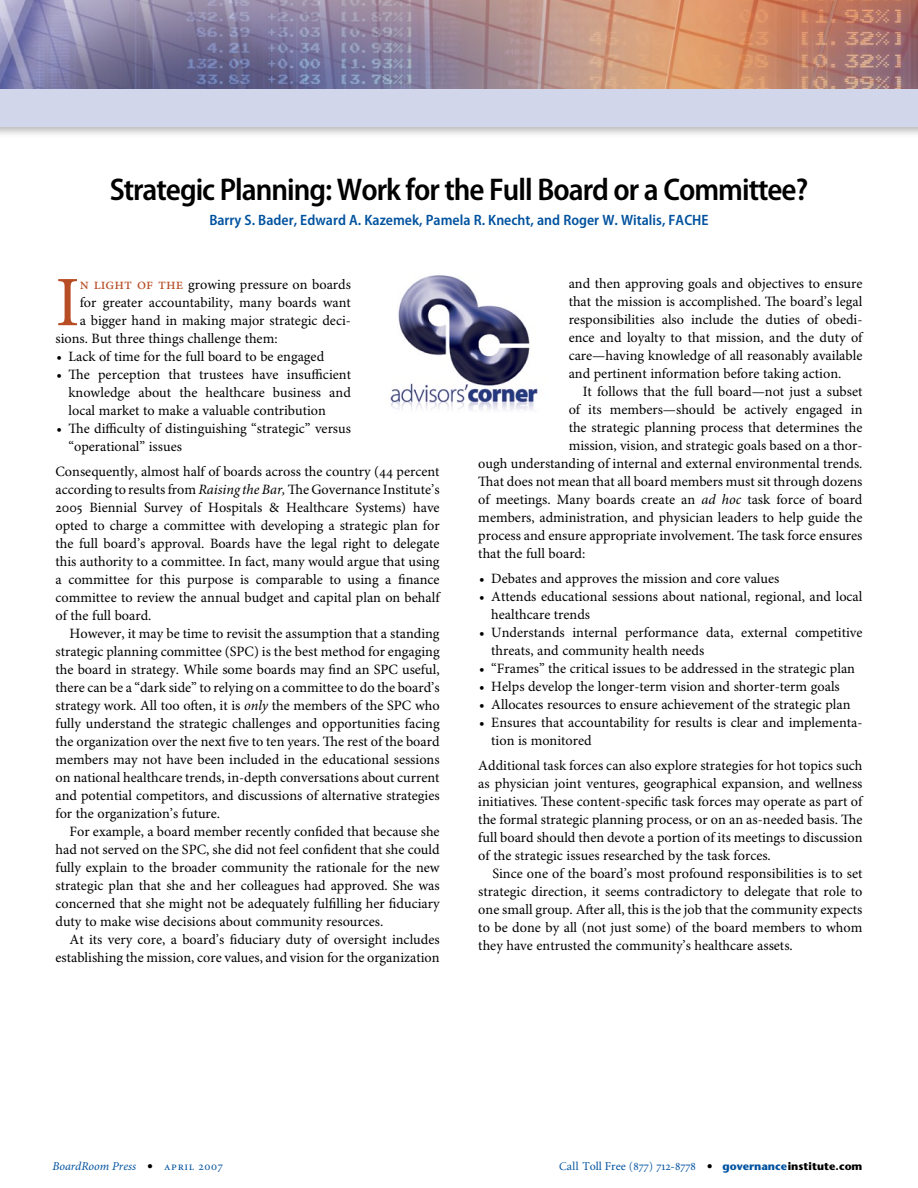
<style>
.page{position:relative;width:918px;height:1188px;background:#fff}
.page>*{position:absolute;margin:0;border:0;box-sizing:border-box;transform-origin:0 0}
.First_Paragraph{font:70.95px "Minion Pro";color:#b74d24}
.t1{font:600 semi-condensed 31.5px "Myriad Pro";letter-spacing:-.03em;color:#000}
.t2{font:600 semi-condensed 15px "Myriad Pro";color:#00529f}
.body_text{font:14.25px/18px "Minion Pro";color:#000;text-align:justify}
.body_text-no_indent{font:14.25px/18px "Minion Pro";color:#000;text-align:justify}
.bulleted_body_text{font:14.25px/18px "Minion Pro";color:#000}
.First_Paragraph-2{font:14.25px "Minion Pro";color:#000}
.body_text-2{font:12px "Minion Regular SC";color:#00529f}
.body_text-3{font:italic 12px "Minion Pro";color:#00529f}
.s1{font-size:15.6px;color:#b74d24}
.s2{font-style:italic}
.s3{font-family:"Berkeley";font-weight:900;font-style:normal;color:#000}
.s4{font-family:"Minion Regular SC";font-style:normal}
.s5{font-family:"Berkeley";font-weight:500}
.s6{font-family:"Minion Pro"}
.s7{font-family:"Berkeley";font-weight:900;color:#000}
.s8{font-family:"Stone Sans Std";font-weight:700;font-size:10.95px}
.s9{font-family:"Stone Sans Std";font-weight:700;font-size:10.95px;color:#000}
</style>
<div class="page">
<div style="left:0;top:0;width:918px;height:139px;background:#000;opacity:.3"></div>
<div style="left:0;top:0;width:918px;height:128px;background:#d1d6eb"></div>
<img style="left:0;top:0;width:918px;height:89px">
<img style="left:387px;top:275px;width:151px;height:136px">
<h1 class="t1" style="left:110px;top:172px;width:700px">Strategic Planning: Work for the Full Board or a Committee?</h1>
<h1 class="t2" style="left:209px;top:211px;width:501px">Barry S. Bader, Edward A. Kazemek, Pamela R. Knecht, and Roger W. Witalis, FACHE</h1>
<p class="First_Paragraph" style="left:56px;top:260px;width:26px">I</p>
<p class="First_Paragraph-2" style="left:80px;top:276px;width:273px"><span class="s1">n light of the</span> growing pressure on boards</p>
<p class="First_Paragraph-2" style="left:80px;top:294px;width:273px">for greater accountability, many boards want</p>
<p class="First_Paragraph-2" style="left:80px;top:312px;width:273px">a bigger hand in making major strategic deci-</p>
<p class="First_Paragraph-2" style="left:56px;top:330px;width:224px">sions. But three things challenge them:</p>
<p class="bulleted_body_text" style="left:56px;top:348px;width:269px">• Lack of time for the full board to be engaged</p>
<p class="bulleted_body_text" style="left:68px;top:366px;width:284px;text-align:justify;text-indent:-12px">• The perception that trustees have insufficient knowledge about the healthcare business and local market to make a valuable contribution</p>
<p class="bulleted_body_text" style="left:68px;top:420px;width:284px;text-indent:-12px">• The difficulty of distinguishing “strategic” versus “operational” issues</p>
<p class="body_text-no_indent" style="left:56px;top:463px;width:387px">Consequently, almost half of boards across the country (44 percent according to results from <span class="s2">Raising the Bar,</span> The Governance Institute’s 2005 Biennial Survey of Hospitals &amp; Healthcare Systems) have opted to charge a committee with developing a strategic plan for the full board’s approval. Boards have the legal right to delegate this authority to a committee. In fact, many would argue that using a committee for this purpose is comparable to using a finance committee to review the annual budget and capital plan on behalf of the full board.</p>
<p class="body_text" style="left:56px;top:625px;width:386px;text-indent:14px">However, it may be time to revisit the assumption that a standing strategic planning committee (SPC) is the best method for engaging the board in strategy. While some boards may find an SPC useful, there can be a “dark side” to relying on a committee to do the board’s strategy work. All too often, it is <span class="s2">only</span> the members of the SPC who fully understand the strategic challenges and opportunities facing the organization over the next five to ten years. The rest of the board members may not have been included in the educational sessions on national healthcare trends, in-depth conversations about current and potential competitors, and discussions of alternative strategies for the organization’s future.</p>
<p class="body_text" style="left:56px;top:823px;width:386px;text-indent:14px">For example, a board member recently confided that because she had not served on the SPC, she did not feel confident that she could fully explain to the broader community the rationale for the new strategic plan that she and her colleagues had approved. She was concerned that she might not be adequately fulfilling her fiduciary duty to make wise decisions about community resources.</p>
<p class="body_text" style="left:56px;top:931px;width:386px;text-align:right">At its very core, a board’s fiduciary duty of oversight includes establishing the mission, core values, and vision for the organization</p>
<p class="body_text" style="left:569px;top:275px;width:297px">and then approving goals and objectives to ensure that the mission is accomplished. The board’s legal responsibilities also include the duties of obedi&shy;ence and loyalty to that mission, and the duty of care—having knowledge of all reasonably available and pertinent information before taking action.</p>
<p class="body_text" style="left:583px;top:383px;width:281px">It follows that the full board—not just a subset</p>
<p class="body_text" style="left:569px;top:401px;width:295px">of its members—should be actively engaged in</p>
<p class="body_text" style="left:569px;top:419px;width:295px">the strategic planning process that determines the</p>
<p class="body_text" style="left:569px;top:437px;width:295px">mission, vision, and strategic goals based on a thor-</p>
<p class="body_text" style="left:478px;top:455px;width:386px">ough understanding of internal and external environmental trends.</p>
<p class="body_text" style="left:478px;top:473px;width:386px">That does not mean that all board members must sit through dozens</p>
<p class="body_text" style="left:478px;top:491px;width:386px">of meetings. Many boards create an <span class="s2">ad hoc</span> task force of board</p>
<p class="body_text" style="left:478px;top:509px;width:386px">members, administration, and physician leaders to help guide the</p>
<p class="body_text" style="left:478px;top:527px;width:386px">process and ensure appropriate involvement. The task force ensures</p>
<p class="body_text" style="left:478px;top:545px;width:109px">that the full board:</p>
<p class="bulleted_body_text" style="left:479px;top:570px;width:302px">• Debates and approves the mission and core values</p>
<p class="bulleted_body_text" style="left:491px;top:588px;width:373px;text-indent:-12px">• Attends educational sessions about national, regional, and local healthcare trends</p>
<p class="bulleted_body_text" style="left:491px;top:624px;width:373px;text-indent:-12px">• Understands internal performance data, external competitive threats, and community health needs</p>
<p class="bulleted_body_text" style="left:479px;top:660px;width:377px">• “Frames” the critical issues to be addressed in the strategic plan</p>
<p class="bulleted_body_text" style="left:479px;top:678px;width:362px">• Helps develop the longer-term vision and shorter-term goals</p>
<p class="bulleted_body_text" style="left:479px;top:696px;width:373px">• Allocates resources to ensure achievement of the strategic plan</p>
<p class="bulleted_body_text" style="left:491px;top:714px;width:373px;text-indent:-12px">• Ensures that accountability for results is clear and implementa&shy;tion is monitored</p>
<p class="body_text-no_indent" style="left:478px;top:757px;width:387px">Additional task forces can also explore strategies for hot topics such as physician joint ventures, geographical expansion, and wellness initiatives. These content-specific task forces may operate as part of the formal strategic planning process, or on an as-needed basis. The full board should then devote a portion of its meetings to discussion of the strategic issues researched by the task forces.</p>
<p class="body_text" style="left:478px;top:865px;width:386px;text-indent:14px">Since one of the board’s most profound responsibilities is to set strategic direction, it seems contradictory to delegate that role to one small group. After all, this is the job that the community expects to be done by all (not just some) of the board members to whom they have entrusted the community’s healthcare assets.</p>
<p class="body_text-3" style="left:52px;top:1159px;width:172px">BoardRoom Press <span class="s3">•</span> <span class="s4">april 2007</span></p>
<p class="body_text-2" style="left:559px;top:1160px;width:305px"><span class="s5">Call</span> <span class="s6">Toll Free</span> (877) 712-8778 <span class="s7">•</span> <span class="s8">governance</span><span class="s9">institute.com</span></p>
</div>
